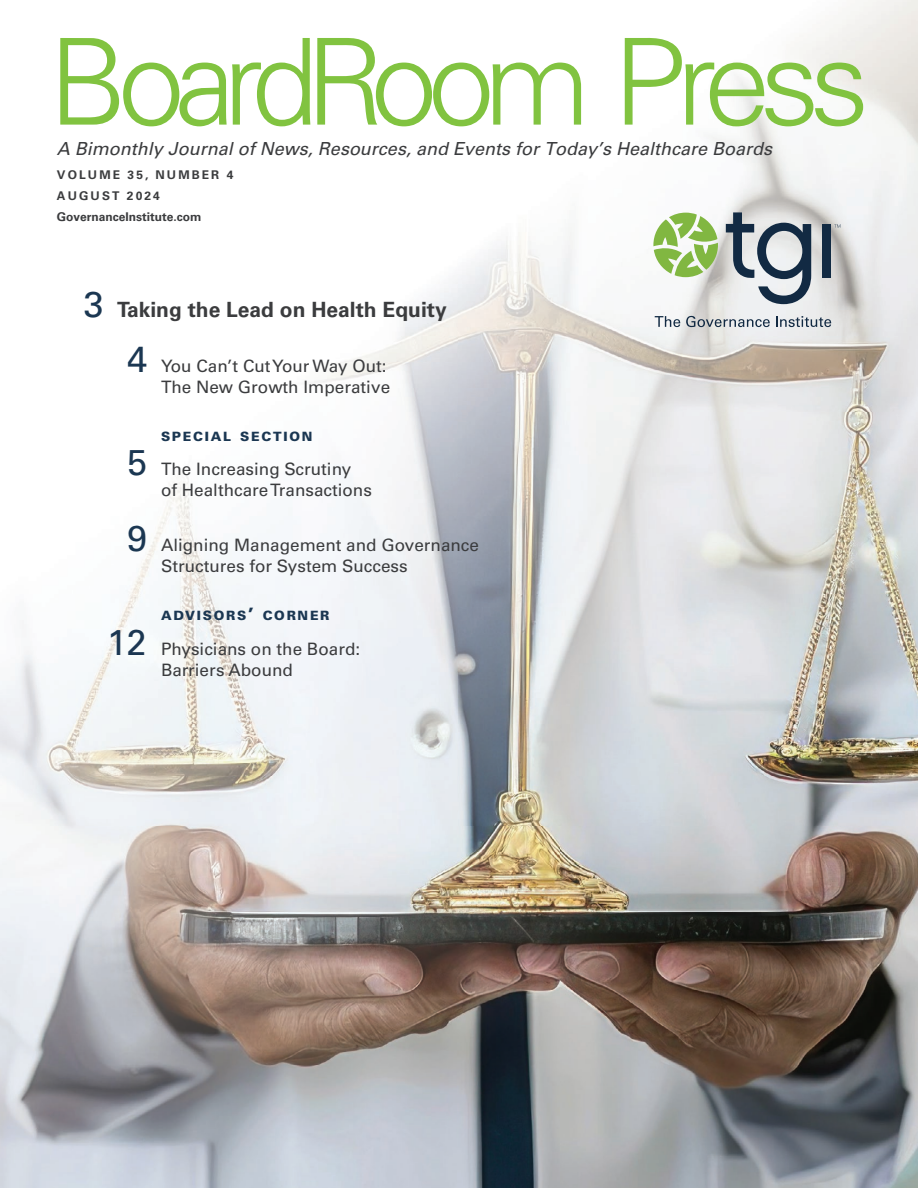
<style>
.page{position:relative;width:918px;height:1188px;background:#fff}
.page>*{position:absolute;margin:0;border:0;box-sizing:border-box;transform-origin:0 0}
.t1{font:300 120px "Univers LT Std";letter-spacing:-.09em;color:#81c340}
.t2{font:700 21px "Univers LT Std";color:#3b3c3e}
.t3{font:italic 18px "Univers LT Std";color:#3b3c3e}
.t4{font:17.1px/21px "Univers LT Std";color:#3b3c3e}
.t5{font:900 12.9px "Univers LT Std";letter-spacing:.135em;color:#1b3752}
.t6{font:700 12px/21px "Univers LT Std";color:#3b3c3e}
.s1{font-weight:400;font-size:36px;color:#1b3752}
.s2{font-size:36px;color:#1b3752}
.s3{font-size:17.1px}
</style>
<div class="page">
<img style="left:0;top:0;width:918px;height:1188px">
<svg style="left:726px;top:212px;width:85px;height:92px;background:#9ba4ad"></svg>
<div style="left:822px;top:224px;width:9px;height:54px;background:#122a43"></div>
<svg style="left:653px;top:213px;width:65px;height:64px"></svg>
<svg style="left:655px;top:316px;width:25px;height:11px"></svg>
<svg style="left:686px;top:316px;width:84px;height:11px"></svg>
<svg style="left:776px;top:316px;width:55px;height:11px"></svg>
<svg style="left:834px;top:224px;width:6px;height:4px"></svg>
<h1 class="t1" style="left:48px;top:10px;width:823px">BoardRoom Press</h1>
<p class="t3" style="left:57px;top:138px;width:717px">A Bimonthly Journal of News, Resources, and Events for Today’s Healthcare Boards</p>
<p class="t6" style="left:57px;top:165px;width:178px">VOLUME 35, NUMBER 4<br>AUGUST 2024<br>GovernanceInstitute.com</p>
<p class="t2" style="left:83px;top:297px;width:365px"><span class="s1">3</span> Taking the Lead on Health Equity</p>
<p class="t4" style="left:127px;top:356px;width:265px;text-align:right"><span class="s2">4</span> You Can’t Cut Your Way Out:<br>The New Growth Imperative</p>
<p class="t5" style="left:161px;top:428px;width:153px">SPECIAL SECTION</p>
<p class="t4" style="left:161px;top:459px;width:212px;text-indent:-34px"><span class="s2">5</span> The Increasing Scrutiny<br>of Healthcare Transactions</p>
<p class="t4" style="left:161px;top:535px;width:320px;text-indent:-34px"><span class="s2">9</span> Aligning Management and Governance<br>Structures for System Success</p>
<p class="t5" style="left:161px;top:607px;width:170px">ADVISORS<span class="s3">’</span> CORNER</p>
<p class="t4" style="left:161px;top:638px;width:201px;text-indent:-54px"><span class="s2">12</span> Physicians on the Board:<br>Barriers Abound</p>
</div>
